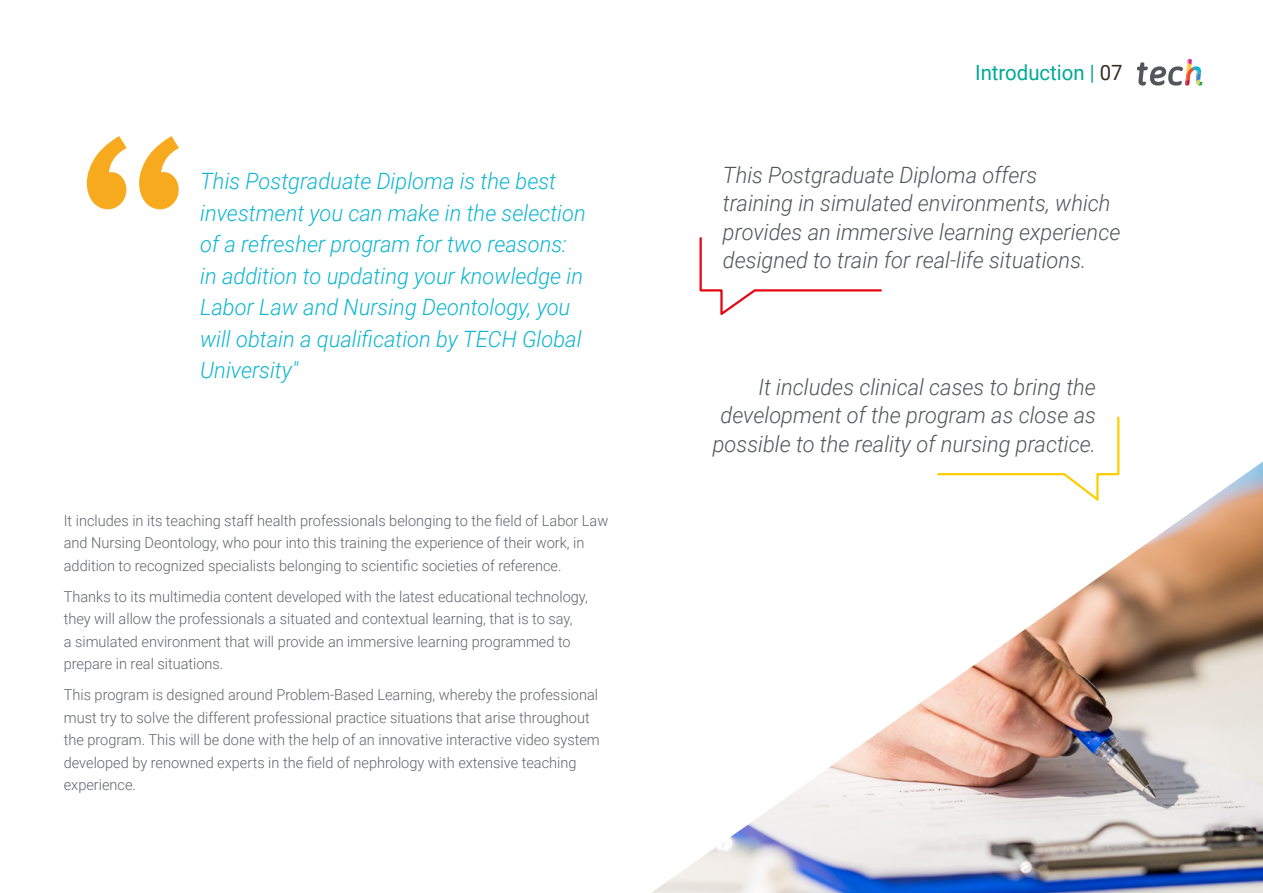
<style>
.page{position:relative;width:1263px;height:893px;background:#fff}
.page>*{position:absolute;margin:0;border:0;box-sizing:border-box;transform-origin:0 0}
.t1{font:italic 300 22.5px/28.5px "Roboto";color:#52555b;text-align:right}
.t2{font:italic 300 22.5px/31.5px "Roboto";color:#0fb6cf}
.t3{font:21px "Roboto";color:#00a996}
.t4{font:300 15px/22.5px "Roboto";color:#61646a}
.s1{color:#312e20}
</style>
<div class="page">
<svg style="left:87px;top:136px;width:92px;height:73px"></svg>
<svg style="left:1117px;top:416px;width:3px;height:45px"></svg>
<svg style="left:699px;top:237px;width:183px;height:78px"></svg>
<img style="left:652px;top:461px;width:611px;height:432px">
<svg style="left:1137px;top:59px;width:65px;height:27px"></svg>
<p class="t2" style="left:200px;top:165px;width:387px">This Postgraduate Diploma is the best investment you can make in the selection of a refresher program for two reasons: in addition to updating your knowledge in Labor Law and Nursing Deontology, you will obtain a qualification by TECH Global University"</p>
<p class="t4" style="left:64px;top:509px;width:546px">It includes in its teaching staff health professionals belonging to the field of Labor Law and Nursing Deontology, who pour into this training the experience of their work, in addition to recognized specialists belonging to scientific societies of reference.</p>
<p class="t4" style="left:64px;top:585px;width:526px">Thanks to its multimedia content developed with the latest educational technology, they will allow the professionals a situated and contextual learning, that is to say,<br>a simulated environment that will provide an immersive learning programmed to prepare in real situations.</p>
<p class="t4" style="left:64px;top:683px;width:538px">This program is designed around Problem-Based Learning, whereby the professional must try to solve the different professional practice situations that arise throughout the program. This will be done with the help of an innovative interactive video system developed by renowned experts in the field of nephrology with extensive teaching experience.</p>
<h2 class="t3" style="left:975px;top:57px;width:149px">Introduction | <span class="s1">07</span></h2>
<h1 class="t1" style="left:723px;top:160px;width:399px;text-align:left">This Postgraduate Diploma offers<br>training in simulated environments, which provides an immersive learning experience designed to train for real-life situations.</h1>
<h1 class="t1" style="left:713px;top:372px;width:385px">It includes clinical cases to bring the development of the program as close as possible to the reality of nursing practice.</h1>
</div>
